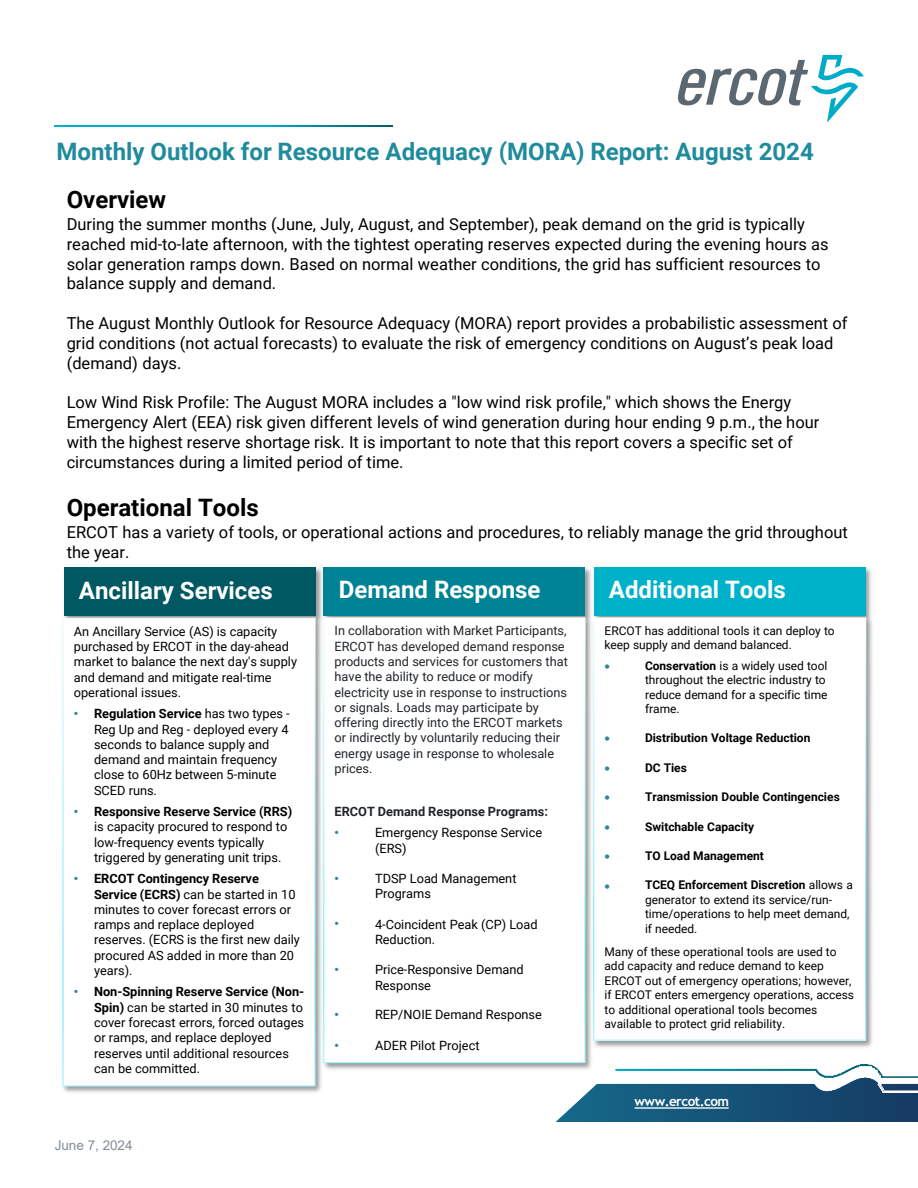
<style>
.page{position:relative;width:918px;height:1188px;background:#fff}
.page>*{position:absolute;margin:0;border:0;box-sizing:border-box;transform-origin:0 0}
.t1{font:700 24px "Roboto";color:#1f8b9d}
.t2{font:700 24px "Roboto";color:#fff}
.t3{font:700 24px "Roboto";color:#000}
.t4{font:16.5px/19.8px "Roboto";color:#000}
.t5{font:700 13.5px "Trebuchet MS";letter-spacing:-.04em;color:#fff}
.t6{font:13.5px "Arial";letter-spacing:-.005em;color:#818f97}
.t7{font:12.75px/15.3px "Roboto";color:#000}
.t8{font:12.75px/15.3px "Roboto";color:#212529}
.t9{font:700 12.75px "Roboto";color:#212529}
.t10{font:12.75px "Arial";color:#31849b}
.t11{font:12px/14.4px "Roboto";color:#000}
.t12{font:700 12px "Roboto";color:#000}
.t13{font:12px "Symbol";color:#31849b}
.s1{font-family:"Arial";color:#31849b}
.s2{font-weight:700}
</style>
<div class="page">
<svg style="left:55px;top:125px;width:337px;height:2px"></svg>
<svg style="left:678px;top:55px;width:186px;height:67px"></svg>
<img style="left:609px;top:1065px;width:309px;height:56px">
<svg style="left:635px;top:1107px;width:94px;height:2px"></svg>
<svg style="left:555px;top:1083px;width:54px;height:39px"></svg>
<img style="left:316px;top:568px;width:5px;height:47px">
<div style="left:64px;top:567px;width:252px;height:49px;background:#005863"></div>
<img style="left:63px;top:617px;width:258px;height:476px">
<svg style="left:62px;top:618px;width:254px;height:469px"></svg>
<img style="left:585px;top:568px;width:6px;height:46px">
<img style="left:321px;top:567px;width:3px;height:47px">
<div style="left:324px;top:567px;width:261px;height:49px;background:#008295"></div>
<img style="left:320px;top:614px;width:271px;height:458px">
<img style="left:324px;top:616px;width:264px;height:454px">
<svg style="left:323px;top:617px;width:263px;height:446px"></svg>
<img style="left:866px;top:568px;width:5px;height:46px">
<div style="left:594px;top:567px;width:272px;height:49px;background:#00b1ca"></div>
<img style="left:590px;top:614px;width:281px;height:436px">
<img style="left:594px;top:617px;width:278px;height:430px">
<svg style="left:593px;top:617px;width:273px;height:424px"></svg>
<p class="t1" style="left:56px;top:135px;width:759px">Monthly Outlook for Resource Adequacy (MORA) Report: August 2024</p>
<p class="t3" style="left:67px;top:183px;width:101px">Overview</p>
<p class="t4" style="left:67px;top:214px;width:764px">During the summer months (June, July, August, and September), peak demand on the grid is typically reached mid-to-late afternoon, with the tightest operating reserves expected during the evening hours as solar generation ramps down. Based on normal weather conditions, the grid has sufficient resources to balance supply and demand.</p>
<p class="t4" style="left:67px;top:313px;width:782px">The August Monthly Outlook for Resource Adequacy (MORA) report provides a probabilistic assessment of grid conditions (not actual forecasts) to evaluate the risk of emergency conditions on August’s peak load (demand) days.</p>
<p class="t4" style="left:67px;top:392px;width:754px">Low Wind Risk Profile: The August MORA includes a "low wind risk profile," which shows the Energy Emergency Alert (EEA) risk given different levels of wind generation during hour ending 9 p.m., the hour with the highest reserve shortage risk. It is important to note that this report covers a specific set of circumstances during a limited period of time.</p>
<p class="t3" style="left:67px;top:491px;width:194px">Operational Tools</p>
<p class="t4" style="left:67px;top:521px;width:783px">ERCOT has a variety of tools, or operational actions and procedures, to reliably manage the grid throughout the year.</p>
<p class="t2" style="left:79px;top:573px;width:195px">Ancillary Services</p>
<p class="t7" style="left:74px;top:623px;width:225px">An Ancillary Service (AS) is capacity purchased by ERCOT in the day-ahead market to balance the next day's supply and demand and mitigate real-time operational issues.</p>
<p class="t7" style="left:94px;top:706px;width:197px;text-indent:-20px"><span class="s1">•</span> <span class="s2">Regulation Service</span> has two types -<br>Reg Up and Reg - deployed every 4 seconds to balance supply and demand and maintain frequency close to 60Hz between 5-minute<br>SCED runs.</p>
<p class="t7" style="left:94px;top:803px;width:200px;text-indent:-20px"><span class="s1">•</span> <span class="s2">Responsive Reserve Service (RRS) </span>is capacity procured to respond to low-frequency events typically triggered by generating unit trips.</p>
<p class="t7" style="left:94px;top:871px;width:207px;text-indent:-20px"><span class="s1">•</span> <span class="s2">ERCOT Contingency Reserve<br>Service (ECRS)</span> can be started in 10 minutes to cover forecast errors or ramps and replace deployed reserves. (ECRS is the first new daily procured AS added in more than 20 years).</p>
<p class="t7" style="left:94px;top:984px;width:212px;text-indent:-20px"><span class="s1">•</span> <span class="s2">Non-Spinning Reserve Service (Non-Spin)</span> can be started in 30 minutes to cover forecast errors, forced outages or ramps, and replace deployed reserves until additional resources can be committed.</p>
<p class="t6" style="left:55px;top:1136px;width:79px">June 7, 2024</p>
<p class="t2" style="left:339px;top:573px;width:203px">Demand Response</p>
<p class="t8" style="left:335px;top:623px;width:235px">In collaboration with Market Participants, ERCOT has developed demand response products and services for customers that have the ability to reduce or modify electricity use in response to instructions or signals. Loads may participate by offering directly into the ERCOT markets or indirectly by voluntarily reducing their energy usage in response to wholesale prices.</p>
<p class="t9" style="left:335px;top:802px;width:215px">ERCOT Demand Response Programs:</p>
<p class="t10" style="left:335px;top:824px;width:6px">•</p>
<p class="t7" style="left:375px;top:825px;width:169px">Emergency Response Service (ERS)</p>
<p class="t10" style="left:335px;top:869px;width:6px">•</p>
<p class="t7" style="left:375px;top:870px;width:143px">TDSP Load Management<br>Programs</p>
<p class="t10" style="left:335px;top:915px;width:6px">•</p>
<p class="t7" style="left:375px;top:916px;width:164px">4-Coincident Peak (CP) Load<br>Reduction.</p>
<p class="t10" style="left:335px;top:960px;width:6px">•</p>
<p class="t7" style="left:375px;top:962px;width:150px">Price-Responsive Demand<br>Response</p>
<p class="t10" style="left:335px;top:1006px;width:6px">•</p>
<p class="t7" style="left:375px;top:1007px;width:168px">REP/NOIE Demand Response</p>
<p class="t10" style="left:335px;top:1036px;width:6px">•</p>
<p class="t7" style="left:375px;top:1037px;width:106px">ADER Pilot Project</p>
<p class="t2" style="left:609px;top:573px;width:179px">Additional Tools</p>
<p class="t11" style="left:605px;top:623px;width:232px">ERCOT has additional tools it can deploy to keep supply and demand balanced.</p>
<p class="t13" style="left:605px;top:658px;width:7px">•</p>
<p class="t11" style="left:645px;top:658px;width:184px"><span class="s2">Conservation</span> is a widely used tool throughout the electric industry to reduce demand for a specific time frame.</p>
<p class="t13" style="left:605px;top:730px;width:7px">•</p>
<p class="t12" style="left:645px;top:730px;width:167px">Distribution Voltage Reduction</p>
<p class="t13" style="left:605px;top:760px;width:7px">•</p>
<p class="t12" style="left:645px;top:759px;width:43px">DC Ties</p>
<p class="t13" style="left:605px;top:789px;width:7px">•</p>
<p class="t12" style="left:645px;top:789px;width:196px">Transmission Double Contingencies</p>
<p class="t13" style="left:605px;top:819px;width:7px">•</p>
<p class="t12" style="left:645px;top:818px;width:111px">Switchable Capacity</p>
<p class="t13" style="left:605px;top:848px;width:7px">•</p>
<p class="t12" style="left:645px;top:847px;width:120px">TO Load Management</p>
<p class="t13" style="left:605px;top:877px;width:7px">•</p>
<p class="t11" style="left:645px;top:878px;width:210px"><span class="s2">TCEQ Enforcement Discretion</span> allows a generator to extend its service/run&shy;time/operations to help meet demand, if needed.</p>
<p class="t11" style="left:605px;top:944px;width:251px">Many of these operational tools are used to add capacity and reduce demand to keep ERCOT out of emergency operations; however, if ERCOT enters emergency operations, access to additional operational tools becomes available to protect grid reliability.</p>
<p class="t5" style="left:635px;top:1092px;width:96px">www.ercot.com</p>
</div>
